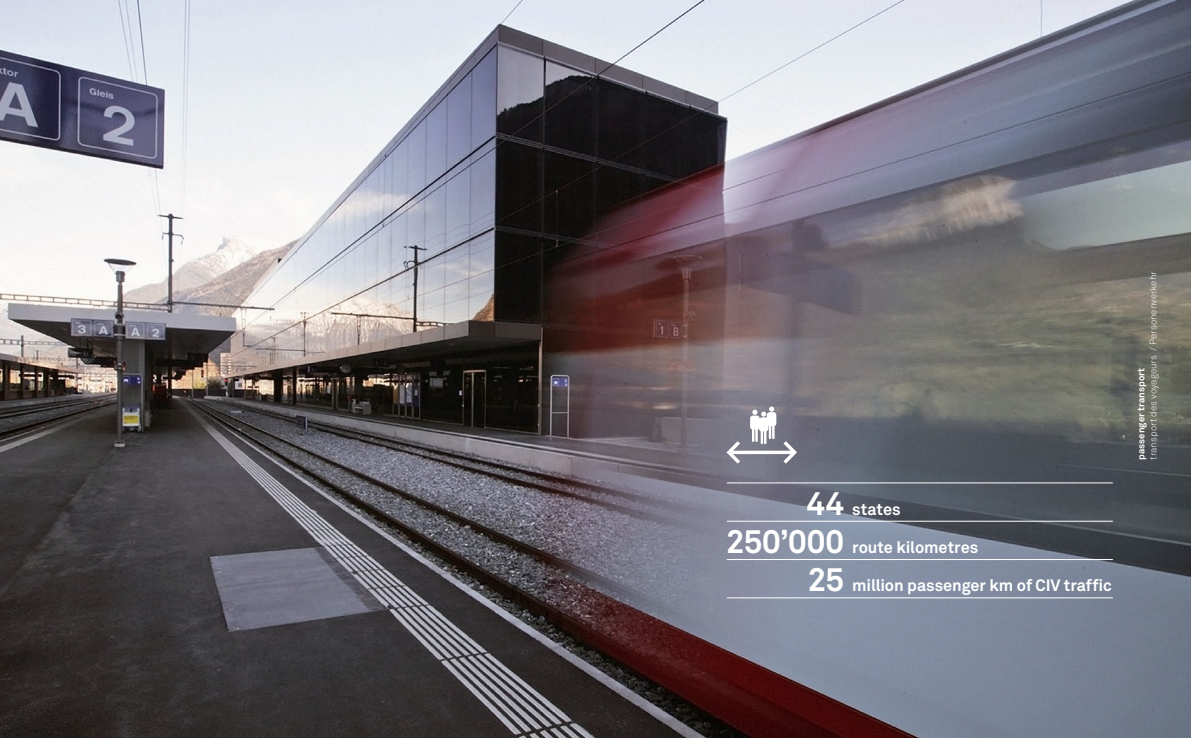
<style>
.page{position:relative;width:1191px;height:738px;background:#fff}
.page>*{position:absolute;margin:0;border:0;box-sizing:border-box;transform-origin:0 0}
.t1{font:700 16.3px "Akkurat";letter-spacing:-.005em;color:#fff}
.t2{font:300 9.5px "Akkurat";letter-spacing:.005em;color:#fff}
.t3{font:700 9.5px "Akkurat";letter-spacing:.01em;color:#fff}
.s1{font-size:32.7px}
</style>
<div class="page">
<img style="left:0;top:0;width:1191px;height:737px">
<hr style="left:727px;top:520px;width:385px;height:1px;background:#fff">
<hr style="left:727px;top:482px;width:385px;height:1px;background:#fff">
<hr style="left:727px;top:558px;width:385px;height:1px;background:#fff">
<hr style="left:727px;top:597px;width:385px;height:1px;background:#fff">
<div style="left:750px;top:415px;width:9px;height:14px;background:#fff;border-radius:3px"></div>
<div style="left:759px;top:417px;width:9px;height:14px;background:#fff;border-radius:3px"></div>
<div style="left:767px;top:412px;width:9px;height:14px;background:#fff;border-radius:3px"></div>
<svg style="left:752px;top:406px;width:22px;height:10px"></svg>
<svg style="left:726px;top:424px;width:71px;height:39px"></svg>
<p class="t1" style="left:806px;top:498px;width:96px"><span class="s1">44</span> states</p>
<p class="t1" style="left:726px;top:536px;width:254px"><span class="s1">250’000</span> route kilometres</p>
<p class="t1" style="left:808px;top:574px;width:305px"><span class="s1">25</span> million passenger km of CIV traffic</p>
<p class="t2" style="left:1147px;top:459px;width:190px;rotate:-90deg">transport des voyageurs / Personenverkehr</p>
<p class="t3" style="left:1135px;top:459px;width:93px;rotate:-90deg">passenger transport</p>
</div>
